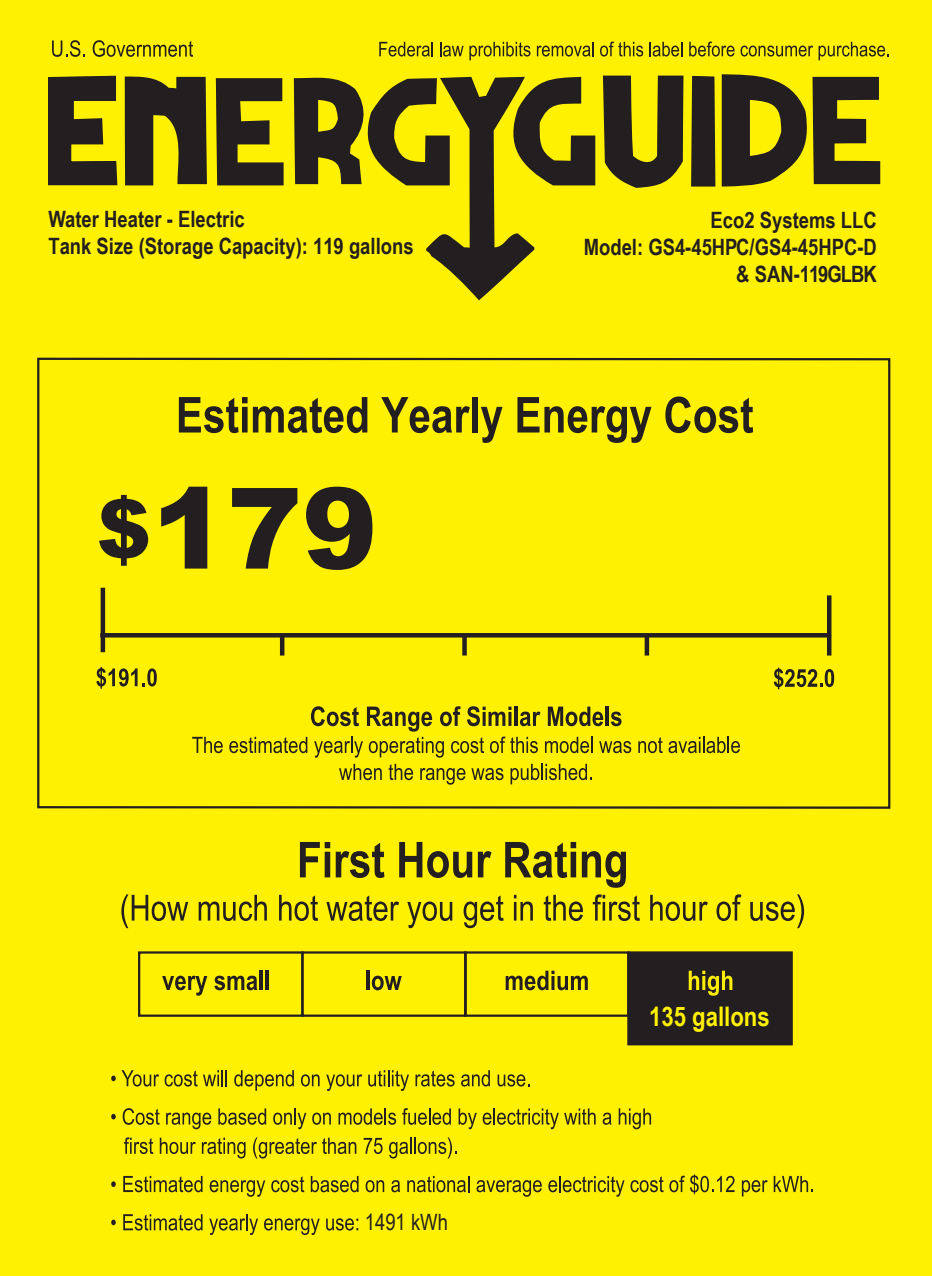
<style>
.page{position:relative;width:932px;height:1276px;background:#fff101}
.page>*{position:absolute;margin:0;border:0;box-sizing:border-box;transform-origin:0 0}
.t1{font:900 112.5px "Arial";color:#231f20}
.t2{font:700 27px "Arial Narrow";color:#fff101}
.t3{font:700 22.5px/27px "Arial Narrow";color:#231f20}
.t4{font:22.5px "Arial Narrow";color:#231f20}
</style>
<div class="page">
<svg style="left:99px;top:495px;width:49px;height:71px"></svg>
<hr style="left:827px;top:635px;width:4px;height:20px;background:#231f20">
<hr style="left:100px;top:633px;width:729px;height:4px;background:#231f20">
<hr style="left:280px;top:635px;width:4px;height:20px;background:#231f20">
<div style="left:462px;top:635px;width:5px;height:20px;background:#231f20"></div>
<hr style="left:827px;top:595px;width:4px;height:41px;background:#231f20">
<hr style="left:101px;top:588px;width:4px;height:64px;background:#231f20">
<div style="left:644px;top:635px;width:5px;height:20px;background:#231f20"></div>
<svg style="left:96px;top:667px;width:61px;height:22px"></svg>
<svg style="left:773px;top:668px;width:61px;height:21px"></svg>
<svg style="left:111px;top:1070px;width:48px;height:16px"></svg>
<svg style="left:165px;top:1070px;width:62px;height:16px"></svg>
<svg style="left:234px;top:1070px;width:60px;height:21px"></svg>
<svg style="left:301px;top:1074px;width:18px;height:12px"></svg>
<svg style="left:326px;top:1074px;width:36px;height:17px"></svg>
<svg style="left:368px;top:1070px;width:41px;height:21px"></svg>
<svg style="left:415px;top:1070px;width:39px;height:16px"></svg>
<svg style="left:461px;top:1070px;width:29px;height:16px"></svg>
<svg style="left:497px;top:1074px;width:32px;height:12px"></svg>
<svg style="left:111px;top:1114px;width:5px;height:5px"></svg>
<svg style="left:123px;top:1108px;width:37px;height:17px"></svg>
<svg style="left:166px;top:1112px;width:45px;height:17px"></svg>
<svg style="left:218px;top:1108px;width:48px;height:17px"></svg>
<svg style="left:273px;top:1108px;width:33px;height:21px"></svg>
<svg style="left:312px;top:1112px;width:19px;height:13px"></svg>
<svg style="left:338px;top:1108px;width:58px;height:17px"></svg>
<svg style="left:402px;top:1108px;width:49px;height:17px"></svg>
<svg style="left:458px;top:1108px;width:18px;height:21px"></svg>
<svg style="left:482px;top:1108px;width:113px;height:21px"></svg>
<svg style="left:602px;top:1112px;width:9px;height:13px"></svg>
<svg style="left:618px;top:1108px;width:33px;height:21px"></svg>
<svg style="left:124px;top:1137px;width:29px;height:17px"></svg>
<svg style="left:160px;top:1137px;width:36px;height:17px"></svg>
<svg style="left:202px;top:1137px;width:43px;height:21px"></svg>
<svg style="left:253px;top:1137px;width:103px;height:21px"></svg>
<svg style="left:363px;top:1138px;width:19px;height:16px"></svg>
<svg style="left:389px;top:1137px;width:67px;height:21px"></svg>
<svg style="left:111px;top:1181px;width:5px;height:6px"></svg>
<svg style="left:123px;top:1176px;width:79px;height:16px"></svg>
<svg style="left:210px;top:1180px;width:55px;height:17px"></svg>
<svg style="left:271px;top:1176px;width:33px;height:16px"></svg>
<svg style="left:311px;top:1176px;width:47px;height:16px"></svg>
<svg style="left:365px;top:1180px;width:19px;height:12px"></svg>
<svg style="left:391px;top:1180px;width:9px;height:12px"></svg>
<svg style="left:407px;top:1176px;width:62px;height:16px"></svg>
<svg style="left:476px;top:1180px;width:66px;height:17px"></svg>
<svg style="left:548px;top:1176px;width:76px;height:21px"></svg>
<svg style="left:630px;top:1176px;width:33px;height:16px"></svg>
<svg style="left:669px;top:1174px;width:65px;height:20px"></svg>
<svg style="left:741px;top:1180px;width:26px;height:16px"></svg>
<svg style="left:773px;top:1176px;width:40px;height:16px"></svg>
<svg style="left:111px;top:1219px;width:5px;height:6px"></svg>
<svg style="left:123px;top:1214px;width:79px;height:16px"></svg>
<svg style="left:209px;top:1214px;width:49px;height:21px"></svg>
<svg style="left:264px;top:1218px;width:56px;height:17px"></svg>
<svg style="left:326px;top:1218px;width:32px;height:12px"></svg>
<svg style="left:311px;top:706px;width:48px;height:20px"></svg>
<svg style="left:367px;top:706px;width:65px;height:25px"></svg>
<svg style="left:440px;top:706px;width:20px;height:20px"></svg>
<svg style="left:467px;top:706px;width:44px;height:20px"></svg>
<hr style="left:514px;top:706px;width:3px;height:20px;background:#231f20">
<svg style="left:520px;top:711px;width:20px;height:15px"></svg>
<svg style="left:548px;top:706px;width:55px;height:20px"></svg>
<hr style="left:605px;top:706px;width:3px;height:20px;background:#231f20">
<svg style="left:610px;top:711px;width:11px;height:15px"></svg>
<svg style="left:192px;top:737px;width:31px;height:16px"></svg>
<svg style="left:229px;top:737px;width:78px;height:16px"></svg>
<svg style="left:314px;top:737px;width:49px;height:21px"></svg>
<svg style="left:369px;top:737px;width:75px;height:21px"></svg>
<svg style="left:451px;top:737px;width:33px;height:16px"></svg>
<svg style="left:490px;top:736px;width:48px;height:17px"></svg>
<svg style="left:545px;top:737px;width:47px;height:16px"></svg>
<svg style="left:599px;top:741px;width:32px;height:12px"></svg>
<svg style="left:638px;top:737px;width:24px;height:16px"></svg>
<svg style="left:668px;top:737px;width:72px;height:16px"></svg>
<svg style="left:339px;top:764px;width:43px;height:16px"></svg>
<svg style="left:388px;top:764px;width:25px;height:16px"></svg>
<svg style="left:420px;top:768px;width:45px;height:17px"></svg>
<svg style="left:471px;top:768px;width:32px;height:12px"></svg>
<svg style="left:510px;top:764px;width:82px;height:20px"></svg>
<svg style="left:179px;top:397px;width:68px;height:36px"></svg>
<svg style="left:253px;top:397px;width:114px;height:36px"></svg>
<svg style="left:381px;top:397px;width:89px;height:36px"></svg>
<div style="left:472px;top:397px;width:6px;height:35px;background:#231f20"></div>
<svg style="left:481px;top:407px;width:21px;height:36px"></svg>
<svg style="left:517px;top:397px;width:134px;height:46px"></svg>
<svg style="left:665px;top:396px;width:88px;height:37px"></svg>
<svg style="left:300px;top:842px;width:30px;height:35px"></svg>
<svg style="left:336px;top:842px;width:48px;height:36px"></svg>
<svg style="left:399px;top:842px;width:73px;height:36px"></svg>
<svg style="left:478px;top:851px;width:13px;height:26px"></svg>
<svg style="left:505px;top:842px;width:71px;height:36px"></svg>
<svg style="left:582px;top:851px;width:44px;height:37px"></svg>
<svg style="left:121px;top:894px;width:67px;height:34px"></svg>
<svg style="left:199px;top:895px;width:68px;height:26px"></svg>
<svg style="left:279px;top:895px;width:39px;height:26px"></svg>
<svg style="left:326px;top:895px;width:73px;height:26px"></svg>
<svg style="left:407px;top:901px;width:45px;height:27px"></svg>
<svg style="left:463px;top:895px;width:40px;height:33px"></svg>
<svg style="left:514px;top:895px;width:19px;height:25px"></svg>
<svg style="left:543px;top:895px;width:40px;height:26px"></svg>
<svg style="left:592px;top:894px;width:48px;height:27px"></svg>
<svg style="left:650px;top:895px;width:57px;height:26px"></svg>
<svg style="left:716px;top:894px;width:25px;height:27px"></svg>
<svg style="left:750px;top:894px;width:54px;height:34px"></svg>
<div style="left:37px;top:358px;width:853px;height:451px;border:2px solid #231f20"></div>
<svg style="left:52px;top:40px;width:33px;height:17px"></svg>
<svg style="left:93px;top:40px;width:100px;height:17px"></svg>
<svg style="left:603px;top:76px;width:80px;height:112px"></svg>
<svg style="left:691px;top:76px;width:24px;height:111px;background:#2a261e"></svg>
<svg style="left:125px;top:76px;width:82px;height:109px"></svg>
<svg style="left:216px;top:78px;width:67px;height:107px"></svg>
<svg style="left:48px;top:75px;width:70px;height:111px"></svg>
<svg style="left:294px;top:76px;width:301px;height:224px"></svg>
<svg style="left:721px;top:74px;width:159px;height:113px"></svg>
<svg style="left:379px;top:42px;width:54px;height:15px"></svg>
<svg style="left:440px;top:42px;width:23px;height:15px"></svg>
<svg style="left:469px;top:42px;width:61px;height:18px"></svg>
<svg style="left:537px;top:42px;width:56px;height:15px"></svg>
<svg style="left:600px;top:42px;width:43px;height:15px"></svg>
<svg style="left:649px;top:42px;width:33px;height:15px"></svg>
<svg style="left:689px;top:42px;width:45px;height:15px"></svg>
<svg style="left:740px;top:42px;width:149px;height:18px"></svg>
<div style="left:138px;top:951px;width:165px;height:66px;border:2px solid #231f20"></div>
<div style="left:301px;top:951px;width:166px;height:66px;border:2px solid #231f20"></div>
<svg style="left:162px;top:975px;width:45px;height:20px"></svg>
<svg style="left:214px;top:975px;width:43px;height:15px"></svg>
<hr style="left:260px;top:970px;width:3px;height:20px;background:#231f20">
<hr style="left:266px;top:970px;width:3px;height:20px;background:#231f20">
<hr style="left:366px;top:970px;width:3px;height:20px;background:#231f20">
<svg style="left:372px;top:975px;width:30px;height:15px"></svg>
<div style="left:464px;top:951px;width:165px;height:66px;border:2px solid #231f20"></div>
<svg style="left:505px;top:970px;width:83px;height:20px"></svg>
<div style="left:627px;top:951px;width:165px;height:94px;background:#231f20;border:2px solid #231f20"></div>
<svg style="left:688px;top:970px;width:44px;height:26px"></svg>
<p class="t3" style="left:48px;top:205px;width:367px">Water Heater - Electric<br>Tank Size (Storage Capacity): 119 gallons</p>
<p class="t3" style="left:583px;top:206px;width:294px;text-align:right">Eco2 Systems LLC<br>Model: GS4-45HPC/GS4-45HPC-D &amp; SAN-119GLBK</p>
<h1 class="t1" style="left:152px;top:447px;width:227px">179</h1>
<p class="t4" style="left:365px;top:1206px;width:85px">1491 kWh</p>
<p class="t2" style="left:649px;top:996px;width:122px">135 gallons</p>
</div>
